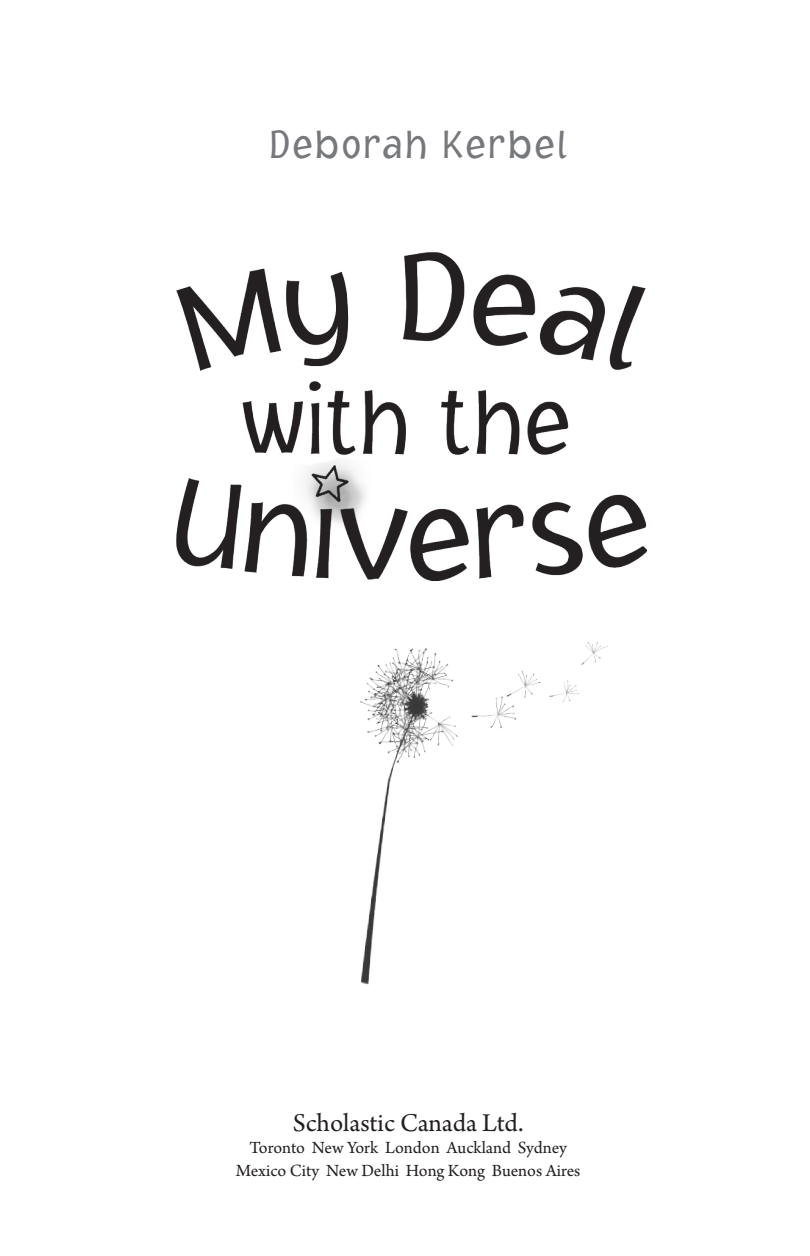
<style>
.page{position:relative;width:810px;height:1256px;background:#fff}
.page>*{position:absolute;margin:0;border:0;box-sizing:border-box;transform-origin:0 0}
.t1{font:300 40.5px "Jacoby";letter-spacing:.025em;color:#76787b}
.t2{font:27px "Arno Pro";letter-spacing:-.005em;color:#231f20}
.t3{font:18px/22.5px "Arno Pro";color:#231f20;text-align:center}
</style>
<div class="page">
<img style="left:176px;top:252px;width:470px;height:321px">
<img style="left:281px;top:550px;width:358px;height:435px">
<h1 class="t1" style="left:269px;top:121px;width:301px">Deborah Kerbel</h1>
<h2 class="t2" style="left:293px;top:1107px;width:232px">Scholastic Canada Ltd.</h2>
<p class="t3" style="left:236px;top:1137px;width:346px">Toronto New York London Auckland Sydney<br>Mexico City New Delhi Hong Kong Buenos Aires</p>
</div>
